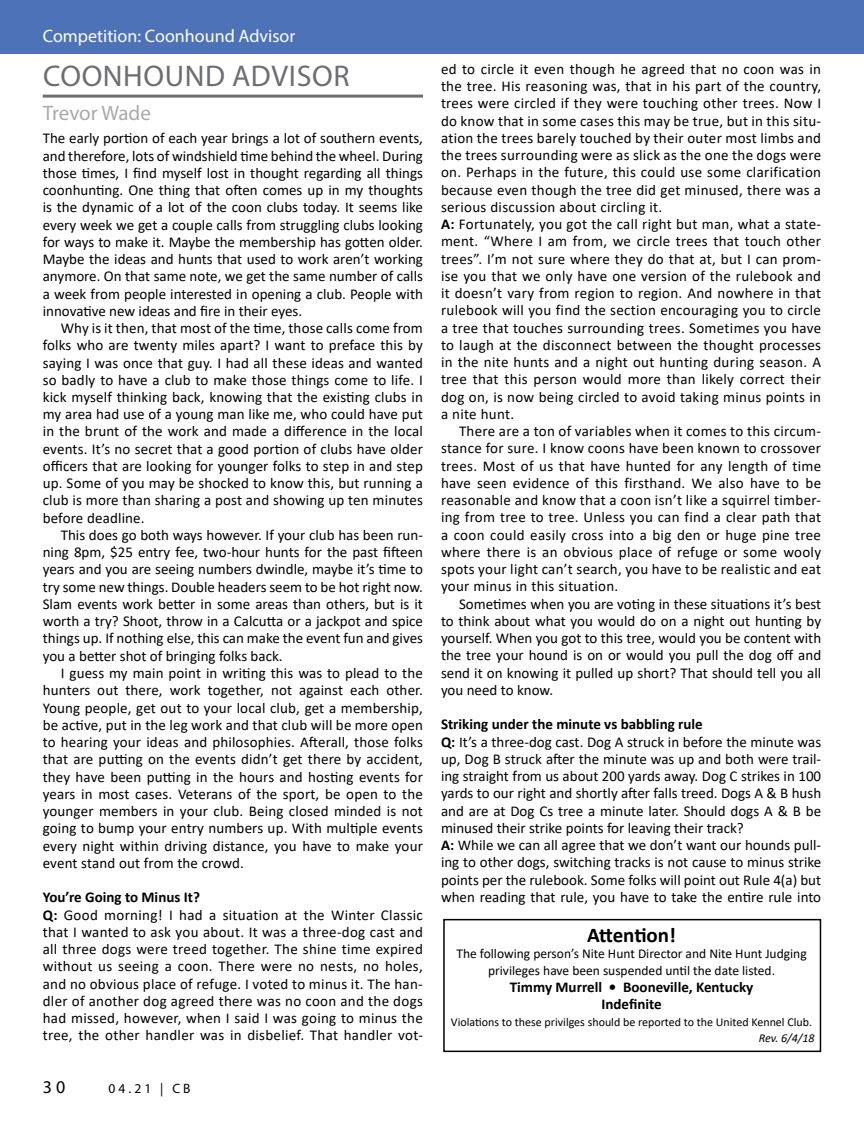
<style>
.page{position:relative;width:864px;height:1134px;background:#fff}
.page>*{position:absolute;margin:0;border:0;box-sizing:border-box;transform-origin:0 0}
.t1{font:30px "Myriad Pro";letter-spacing:.02em;color:#6d6e71}
.t2{font:21px "Myriad Pro";letter-spacing:-.005em;color:#a7a9ac}
.t3{font:700 21px "Calibri";letter-spacing:-.005em;color:#000}
.t4{font:18px "Myriad Pro";color:#fff}
.t5{font:18px "Myriad Pro";color:#000}
.t6{font:15px/17.2px "Calibri";letter-spacing:.02em;color:#000;text-align:justify}
.t7{font:15px/17.2px "Calibri";color:#000}
.t8{font:700 15px/17.2px "Calibri";color:#000;text-align:center}
.t9{font:13.5px/16.5px "Calibri";color:#000;text-align:center}
.t10{font:13.5px "Myriad Pro";color:#000}
.t11{font:12px "Calibri";color:#000}
.t12{font:italic 12px "Calibri";color:#000}
.s1{font-weight:700}
</style>
<div class="page">
<hr style="left:43px;top:95px;width:380px;height:3px;background:#6d6e71">
<div style="left:0;top:0;width:864px;height:53px;background:#4e72b8"></div>
<div style="left:443px;top:919px;width:378px;height:133px;border:2px solid #000"></div>
<p class="t4" style="left:43px;top:25px;width:254px">Competition: Coonhound Advisor</p>
<h1 class="t1" style="left:43px;top:57px;width:308px">COONHOUND ADVISOR</h1>
<h2 class="t2" style="left:43px;top:100px;width:110px">Trevor Wade</h2>
<p class="t6" style="left:43px;top:129px;width:382px">The early portion of each year brings a lot of southern events, and therefore, lots of windshield time behind the wheel. During those times, I find myself lost in thought regarding all things coonhunting. One thing that often comes up in my thoughts is the dynamic of a lot of the coon clubs today. It seems like every week we get a couple calls from struggling clubs looking for ways to make it. Maybe the membership has gotten older.<br>Maybe the ideas and hunts that used to work aren’t working anymore. On that same note, we get the same number of calls a week from people interested in opening a club. People with innovative new ideas and fire in their eyes.</p>
<p class="t6" style="left:43px;top:319px;width:382px;text-indent:18px">Why is it then, that most of the time, those calls come from folks who are twenty miles apart? I want to preface this by saying I was once that guy. I had all these ideas and wanted so badly to have a club to make those things come to life. I kick myself thinking back, knowing that the existing clubs in my area had use of a young man like me, who could have put in the brunt of the work and made a difference in the local events. It’s no secret that a good portion of clubs have older officers that are looking for younger folks to step in and step up. Some of you may be shocked to know this, but running a club is more than sharing a post and showing up ten minutes before deadline.</p>
<p class="t6" style="left:43px;top:526px;width:382px;text-indent:18px">This does go both ways however. If your club has been run&shy;ning 8pm, $25 entry fee, two-hour hunts for the past fifteen years and you are seeing numbers dwindle, maybe it’s time to try some new things. Double headers seem to be hot right now.<br>Slam events work better in some areas than others, but is it worth a try? Shoot, throw in a Calcutta or a jackpot and spice things up. If nothing else, this can make the event fun and gives you a better shot of bringing folks back.</p>
<p class="t6" style="left:43px;top:664px;width:382px;text-indent:18px">I guess my main point in writing this was to plead to the hunters out there, work together, not against each other.<br>Young people, get out to your local club, get a membership, be active, put in the leg work and that club will be more open to hearing your ideas and philosophies. Afterall, those folks that are putting on the events didn’t get there by accident, they have been putting in the hours and hosting events for years in most cases. Veterans of the sport, be open to the younger members in your club. Being closed minded is not going to bump your entry numbers up. With multiple events every night within driving distance, you have to make your event stand out from the crowd.</p>
<p class="t6" style="left:43px;top:888px;width:382px;text-align:left"><span class="s1">You’re Going to Minus It?<br>Q:</span> Good morning! I had a situation at the Winter Classic that I wanted to ask you about. It was a three-dog cast and all three dogs were treed together. The shine time expired without us seeing a coon. There were no nests, no holes, and no obvious place of refuge. I voted to minus it. The han&shy;dler of another dog agreed there was no coon and the dogs had missed, however, when I said I was going to minus the tree, the other handler was in disbelief. That handler vot-</p>
<p class="t5" style="left:43px;top:1076px;width:24px">30</p>
<p class="t10" style="left:109px;top:1080px;width:83px">04.21 | CB</p>
<p class="t6" style="left:441px;top:60px;width:382px;text-align:left">ed to circle it even though he agreed that no coon was in the tree. His reasoning was, that in his part of the country, trees were circled if they were touching other trees. Now I do know that in some cases this may be true, but in this situ&shy;ation the trees barely touched by their outer most limbs and the trees surrounding were as slick as the one the dogs were on. Perhaps in the future, this could use some clarification because even though the tree did get minused, there was a serious discussion about circling it.<br><span class="s1">A:</span> Fortunately, you got the call right but man, what a state&shy;ment. “Where I am from, we circle trees that touch other trees”. I’m not sure where they do that at, but I can prom&shy;ise you that we only have one version of the rulebook and it doesn’t vary from region to region. And nowhere in that rulebook will you find the section encouraging you to circle a tree that touches surrounding trees. Sometimes you have to laugh at the disconnect between the thought processes in the nite hunts and a night out hunting during season. A tree that this person would more than likely correct their dog on, is now being circled to avoid taking minus points in a nite hunt.</p>
<p class="t6" style="left:441px;top:422px;width:382px;text-indent:18px">There are a ton of variables when it comes to this circum&shy;stance for sure. I know coons have been known to crossover trees. Most of us that have hunted for any length of time have seen evidence of this firsthand. We also have to be reasonable and know that a coon isn’t like a squirrel timber&shy;ing from tree to tree. Unless you can find a clear path that a coon could easily cross into a big den or huge pine tree where there is an obvious place of refuge or some wooly spots your light can’t search, you have to be realistic and eat your minus in this situation.</p>
<p class="t6" style="left:441px;top:595px;width:382px;text-indent:18px">Sometimes when you are voting in these situations it’s best to think about what you would do on a night out hunting by yourself. When you got to this tree, would you be content with the tree your hound is on or would you pull the dog off and send it on knowing it pulled up short? That should tell you all you need to know.</p>
<p class="t7" style="left:441px;top:715px;width:382px"><span class="s1">Striking under the minute vs babbling rule<br>Q:</span> It’s a three-dog cast. Dog A struck in before the minute was up, Dog B struck after the minute was up and both were trail&shy;ing straight from us about 200 yards away. Dog C strikes in 100 yards to our right and shortly after falls treed. Dogs A &amp; B hush and are at Dog Cs tree a minute later. Should dogs A &amp; B be minused their strike points for leaving their track?<br><span class="s1">A:</span> While we can all agree that we don’t want our hounds pull&shy;ing to other dogs, switching tracks is not cause to minus strike points per the rulebook. Some folks will point out Rule 4(a) but when reading that rule, you have to take the entire rule into</p>
<h2 class="t3" style="left:587px;top:920px;width:90px">Attention!</h2>
<p class="t9" style="left:456px;top:945px;width:352px">The following person’s Nite Hunt Director and Nite Hunt Judging privileges have been suspended until the date listed.</p>
<p class="t8" style="left:510px;top:978px;width:245px">Timmy Murrell • Booneville, Kentucky<br>Indefinite</p>
<p class="t11" style="left:451px;top:1014px;width:363px">Violations to these privilges should be reported to the United Kennel Club.</p>
<p class="t12" style="left:759px;top:1030px;width:57px">Rev. 6/4/18</p>
</div>
